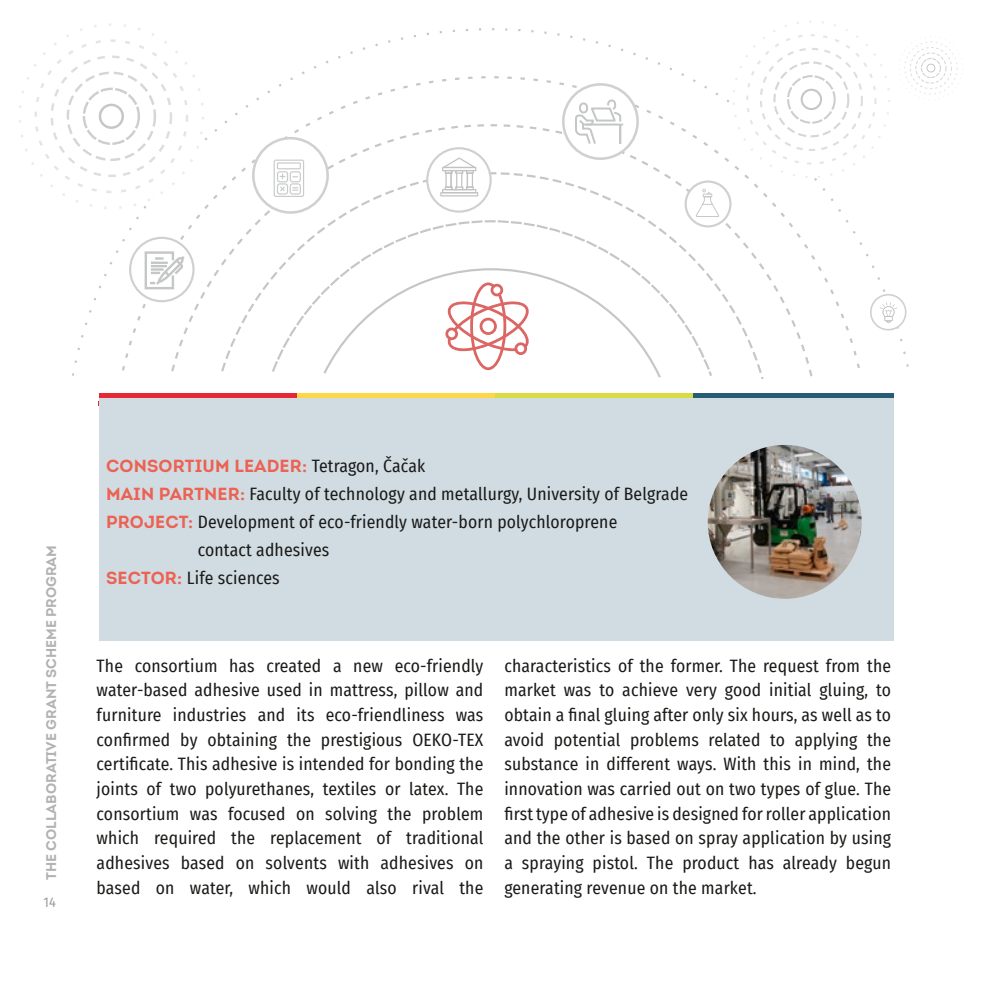
<style>
.page{position:relative;width:993px;height:993px;background:#fff}
.page>*{position:absolute;margin:0;border:0;box-sizing:border-box;transform-origin:0 0}
.t1{font:17.5px/24.7px "Fira Sans Condensed";letter-spacing:.01em;color:#1a1a18;text-align:justify}
.t2{font:700 17.5px "Intro";letter-spacing:.01em;color:#ec6253}
.t3{font:700 14px "Intro";color:#b1b2b3}
.t4{font:14px "Fira Sans Condensed";color:#9c9d9d}
.s1{font-family:"Fira Sans Condensed";font-weight:400;color:#1a1a18}
.s2{font-family:"Intro";font-weight:700;color:#ec6253}
</style>
<div class="page">
<hr style="left:98px;top:401px;width:198px;height:4px;background:#e62735">
<div style="left:99px;top:393px;width:198px;height:5px;background:#e62735"></div>
<div style="left:297px;top:393px;width:198px;height:5px;background:#ffd746"></div>
<div style="left:495px;top:393px;width:198px;height:5px;background:#d6dc42"></div>
<div style="left:693px;top:393px;width:200px;height:5px;background:#275c75"></div>
<div style="left:99px;top:398px;width:794px;height:242px;background:#d1dce2"></div>
<img style="left:707px;top:445px;width:154px;height:153px;border-radius:77px">
<svg style="left:122px;top:75px;width:740px;height:296px"></svg>
<svg style="left:169px;top:123px;width:645px;height:254px"></svg>
<svg style="left:219px;top:171px;width:546px;height:208px"></svg>
<svg style="left:270px;top:219px;width:443px;height:159px"></svg>
<div style="left:253px;top:138px;width:74px;height:74px;background:#fff;border-radius:50%"></div>
<div style="left:252px;top:137px;width:77px;height:77px;border:3px solid #cfd0d0;border-radius:50%"></div>
<svg style="left:321px;top:267px;width:341px;height:112px"></svg>
<div style="left:563px;top:84px;width:74px;height:75px;background:#fff;border-radius:50%"></div>
<div style="left:562px;top:83px;width:76px;height:77px;border:3px solid #cfd0d0;border-radius:50%"></div>
<div style="left:869px;top:294px;width:37px;height:36px;border:2px solid #cfd0d0;border-radius:50%"></div>
<svg style="left:880px;top:302px;width:17px;height:21px"></svg>
<div style="left:685px;top:181px;width:45px;height:45px;background:#fff;border-radius:50%"></div>
<div style="left:684px;top:180px;width:47px;height:47px;border:2px solid #cfd0d0;border-radius:50%"></div>
<svg style="left:696px;top:189px;width:23px;height:28px"></svg>
<div style="left:130px;top:238px;width:63px;height:63px;background:#fff;border-radius:50%"></div>
<div style="left:129px;top:237px;width:65px;height:65px;border:2px solid #cfd0d0;border-radius:50%"></div>
<div style="left:427px;top:148px;width:63px;height:63px;background:#fff;border-radius:50%"></div>
<div style="left:426px;top:147px;width:65px;height:66px;border:2px solid #cfd0d0;border-radius:50%"></div>
<svg style="left:144px;top:250px;width:43px;height:40px"></svg>
<svg style="left:442px;top:189px;width:34px;height:4px"></svg>
<svg style="left:440px;top:192px;width:38px;height:4px"></svg>
<hr style="left:442px;top:167px;width:34px;height:4px;background:#c2c2c3">
<svg style="left:442px;top:157px;width:33px;height:33px"></svg>
<div style="left:733px;top:21px;width:156px;height:156px;background:#fff;border-radius:50%"></div>
<div style="left:759px;top:48px;width:103px;height:103px;border:2px dashed #dddede;border-radius:50%"></div>
<div style="left:773px;top:61px;width:76px;height:76px;border:2px dashed #d5d6d6;border-radius:50%"></div>
<div style="left:786px;top:75px;width:49px;height:49px;border:2px dashed #cecece;border-radius:50%"></div>
<div style="left:800px;top:89px;width:21px;height:21px;border:2px solid #c5c6c6;border-radius:50%"></div>
<div style="left:19px;top:24px;width:184px;height:184px;background:#fff;border-radius:50%"></div>
<div style="left:50px;top:55px;width:122px;height:122px;border:2px dashed #dddede;border-radius:50%"></div>
<div style="left:66px;top:71px;width:90px;height:90px;border:2px dashed #d5d6d6;border-radius:50%"></div>
<div style="left:83px;top:87px;width:57px;height:58px;border:2px dashed #cecece;border-radius:50%"></div>
<div style="left:99px;top:104px;width:25px;height:25px;border:2px solid #c5c6c6;border-radius:50%"></div>
<div style="left:898px;top:36px;width:64px;height:64px;border:1px dashed #ececed;border-radius:50%"></div>
<div style="left:903px;top:41px;width:54px;height:54px;border:1px dashed #e5e5e5;border-radius:50%"></div>
<div style="left:909px;top:47px;width:42px;height:42px;border:1px dashed #dddede;border-radius:50%"></div>
<div style="left:915px;top:52px;width:31px;height:32px;border:1px dashed #d5d6d6;border-radius:50%"></div>
<svg style="left:921px;top:58px;width:19px;height:20px"></svg>
<div style="left:920px;top:58px;width:20px;height:20px;border:1px dashed #cecece;border-radius:50%"></div>
<div style="left:926px;top:64px;width:8px;height:8px;background:#fff;border-radius:50%"></div>
<div style="left:926px;top:64px;width:9px;height:8px;border:1px solid #c5c6c6;border-radius:50%"></div>
<hr style="left:586px;top:123px;width:37px;height:2px;background:#c5c6c6">
<svg style="left:575px;top:99px;width:47px;height:45px"></svg>
<hr style="left:619px;top:124px;width:2px;height:20px;background:#c5c6c6">
<svg style="left:273px;top:159px;width:31px;height:38px"></svg>
<p class="t3" style="left:42px;top:879px;width:336px;rotate:-90deg">THE COLLABORATIVE GRANT SCHEME PROGRAM</p>
<p class="t4" style="left:43px;top:891px;width:14px">14</p>
<p class="t2" style="left:106px;top:454px;width:320px">CONSORTIUM LEADER: <span class="s1">Tetragon, Čačak</span></p>
<p class="t1" style="left:106px;top:480px;width:583px"><span class="s2">MAIN PARTNER:</span> Faculty of technology and metallurgy, University of Belgrade</p>
<p class="t1" style="left:106px;top:508px;width:512px"><span class="s2">PROJECT:</span> Development of eco-friendly water-born polychloroprene</p>
<p class="t1" style="left:198px;top:536px;width:133px">contact adhesives</p>
<p class="t1" style="left:106px;top:564px;width:175px"><span class="s2">SECTOR:</span> Life sciences</p>
<p class="t1" style="left:97px;top:652px;width:388px">The consortium has created a new eco-friendly water-based adhesive used in mattress, pillow and furniture industries and its eco-friendliness was confirmed by obtaining the prestigious OEKO-TEX certificate. This adhesive is intended for bonding the joints of two polyurethanes, textiles or latex. The consortium was focused on solving the problem which required the replacement of traditional adhesives based on solvents with adhesives on based on water, which would also rival the</p>
<p class="t1" style="left:504px;top:652px;width:388px">characteristics of the former. The request from the market was to achieve very good initial gluing, to obtain a final gluing after only six hours, as well as to avoid potential problems related to applying the substance in different ways. With this in mind, the innovation was carried out on two types of glue. The first type of adhesive is designed for roller application and the other is based on spray application by using a spraying pistol. The product has already begun generating revenue on the market.</p>
</div>
